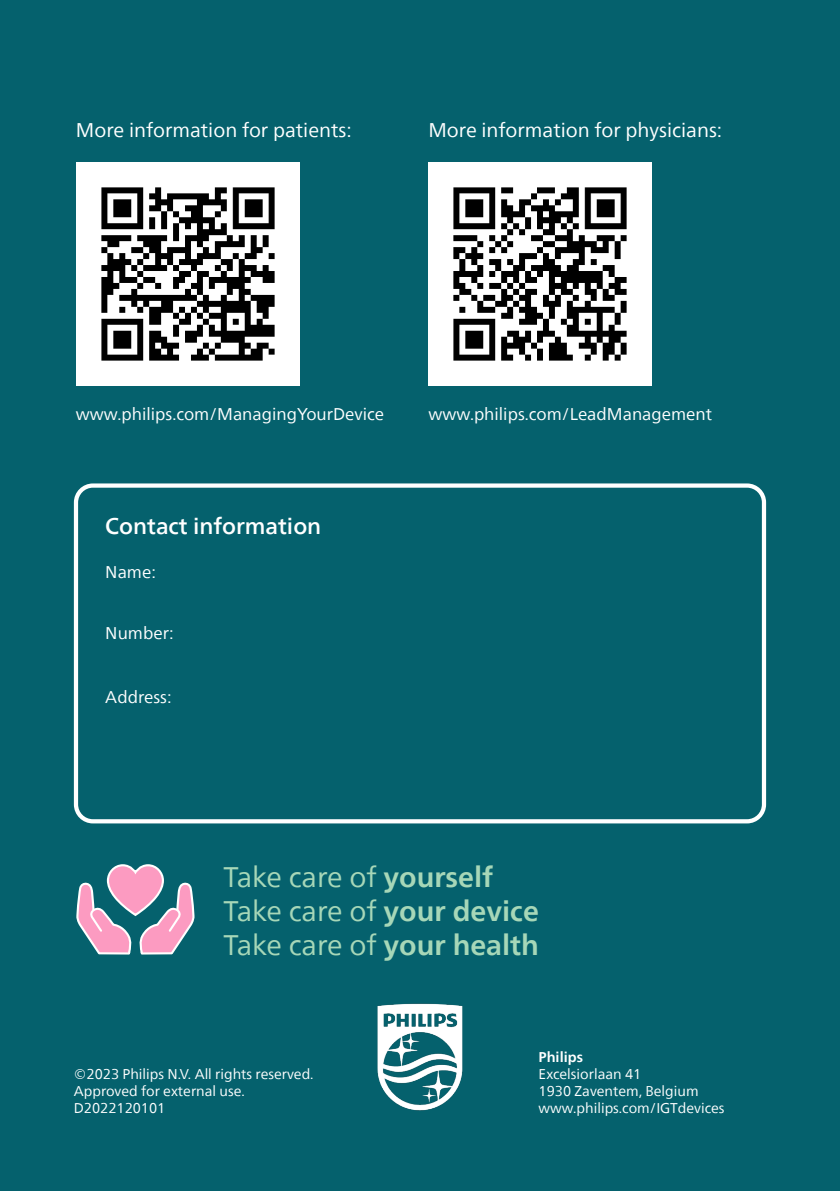
<style>
.page{position:relative;width:840px;height:1191px;background:#fff}
.page>*{position:absolute;margin:0;border:0;box-sizing:border-box;transform-origin:0 0}
.t1{font:28.2px "Neue Frutiger Thai Modern";color:#a7d7b8}
.t2{font:500 22.6px "Neue Frutiger Thai Modern";color:#fff}
.t3{font:19.8px "Neue Frutiger Thai Modern";color:#fff}
.t4{font:17px "Neue Frutiger Thai Modern";color:#fff}
.t5{font:14px/17px "Neue Frutiger Thai Modern";color:#fff}
.t6{font:700 14px "Neue Frutiger Thai Modern";color:#fff}
.s1{font-weight:700}
</style>
<div class="page">
<div style="left:0;top:0;width:839px;height:1191px;background:#05616d"></div>
<img style="left:76px;top:162px;width:223px;height:223px">
<img style="left:428px;top:162px;width:223px;height:223px">
<div style="left:74px;top:483px;width:691px;height:340px;border:4px solid #fff;border-radius:17px"></div>
<img style="left:377px;top:1003px;width:86px;height:108px">
<svg style="left:76px;top:864px;width:119px;height:90px"></svg>
<p class="t3" style="left:76px;top:116px;width:277px">More information for patients:</p>
<p class="t3" style="left:428px;top:116px;width:295px">More information for physicians:</p>
<p class="t4" style="left:76px;top:402px;width:309px">www.philips.com/ManagingYourDevice</p>
<p class="t2" style="left:105px;top:509px;width:217px">Contact information</p>
<p class="t4" style="left:105px;top:560px;width:52px">Name:</p>
<p class="t4" style="left:105px;top:620px;width:70px">Number:</p>
<p class="t4" style="left:105px;top:685px;width:68px">Address:</p>
<p class="t4" style="left:428px;top:402px;width:285px">www.philips.com/LeadManagement</p>
<p class="t1" style="left:223px;top:857px;width:271px">Take care of <span class="s1">yourself</span></p>
<p class="t1" style="left:223px;top:891px;width:317px">Take care of <span class="s1">your device</span></p>
<p class="t1" style="left:223px;top:925px;width:316px">Take care of <span class="s1">your health</span></p>
<p class="t5" style="left:74px;top:1065px;width:241px">©2023 Philips N.V. All rights reserved.<br>Approved for external use.</p>
<p class="t5" style="left:74px;top:1099px;width:93px">D2022120101</p>
<p class="t6" style="left:538px;top:1047px;width:46px">Philips</p>
<p class="t5" style="left:538px;top:1065px;width:104px">Excelsiorlaan 41</p>
<p class="t5" style="left:538px;top:1082px;width:161px">1930 Zaventem, Belgium</p>
<p class="t5" style="left:538px;top:1099px;width:187px">www.philips.com/IGTdevices</p>
</div>
